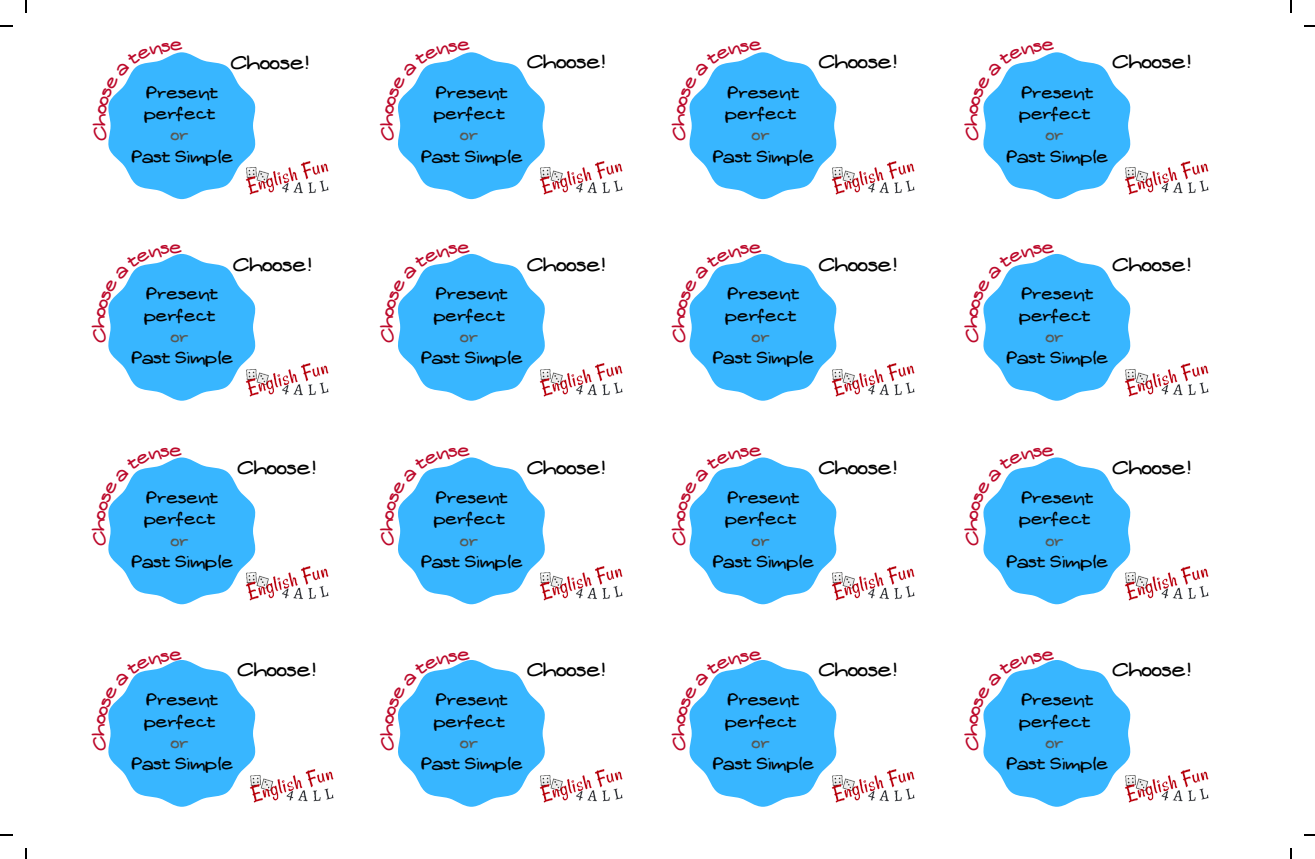
<style>
.page{position:relative;width:1315px;height:859px;background:#fff}
.page>*{position:absolute;margin:0;border:0;box-sizing:border-box;transform-origin:0 0}
.t1{font:18.6px "Aka Acid GR Freefeel";color:#000}
.t2{font:16.8px "Aka Acid GR Freefeel";color:#bc082a}
.t3{font:15.6px/21.5px "Aka Acid GR Freefeel";color:#000}
.t4{font:15.6px "Aka Acid GR Freefeel";color:#575853}
</style>
<div class="page">
<img style="left:257px;top:162px;width:72px;height:32px">
<img style="left:546px;top:162px;width:77px;height:32px">
<img style="left:838px;top:162px;width:77px;height:32px">
<img style="left:1131px;top:162px;width:78px;height:32px">
<img style="left:257px;top:363px;width:72px;height:33px">
<img style="left:546px;top:363px;width:77px;height:33px">
<img style="left:838px;top:363px;width:77px;height:33px">
<img style="left:1131px;top:363px;width:78px;height:33px">
<img style="left:257px;top:567px;width:72px;height:33px">
<img style="left:546px;top:567px;width:77px;height:33px">
<img style="left:838px;top:567px;width:77px;height:33px">
<img style="left:1131px;top:567px;width:78px;height:33px">
<img style="left:257px;top:769px;width:77px;height:33px">
<img style="left:546px;top:769px;width:77px;height:33px">
<img style="left:838px;top:769px;width:77px;height:33px">
<img style="left:1131px;top:769px;width:78px;height:33px">
<svg style="left:26px;top:0;width:1px;height:12px"></svg>
<svg style="left:0;top:26px;width:12px;height:1px"></svg>
<svg style="left:1290px;top:0;width:1px;height:12px"></svg>
<svg style="left:0;top:834px;width:12px;height:1px"></svg>
<svg style="left:108px;top:52px;width:149px;height:147px"></svg>
<svg style="left:398px;top:52px;width:148px;height:147px"></svg>
<svg style="left:689px;top:52px;width:149px;height:147px"></svg>
<svg style="left:983px;top:52px;width:148px;height:147px"></svg>
<svg style="left:108px;top:253px;width:149px;height:148px"></svg>
<svg style="left:398px;top:253px;width:148px;height:148px"></svg>
<svg style="left:689px;top:253px;width:149px;height:148px"></svg>
<svg style="left:983px;top:253px;width:148px;height:148px"></svg>
<svg style="left:108px;top:457px;width:149px;height:147px"></svg>
<svg style="left:398px;top:457px;width:148px;height:147px"></svg>
<svg style="left:689px;top:457px;width:149px;height:147px"></svg>
<svg style="left:983px;top:457px;width:148px;height:147px"></svg>
<svg style="left:108px;top:660px;width:149px;height:147px"></svg>
<svg style="left:398px;top:660px;width:148px;height:147px"></svg>
<svg style="left:689px;top:660px;width:149px;height:147px"></svg>
<svg style="left:983px;top:660px;width:148px;height:147px"></svg>
<p class="t2" style="left:170px;top:37px;width:14px">e</p>
<p class="t2" style="left:457px;top:37px;width:14px">e</p>
<p class="t2" style="left:749px;top:37px;width:14px">e</p>
<p class="t2" style="left:1042px;top:37px;width:14px">e</p>
<p class="t1" style="left:232px;top:54px;width:78px">Choose!</p>
<p class="t1" style="left:528px;top:54px;width:78px">Choose!</p>
<p class="t1" style="left:819px;top:54px;width:78px">Choose!</p>
<p class="t1" style="left:1113px;top:54px;width:78px">Choose!</p>
<p class="t3" style="left:144px;top:82px;width:76px">Present perfect</p>
<p class="t4" style="left:171px;top:128px;width:19px">or</p>
<p class="t3" style="left:131px;top:146px;width:103px">Past Simple</p>
<p class="t3" style="left:434px;top:82px;width:76px">Present perfect</p>
<p class="t4" style="left:460px;top:128px;width:19px">or</p>
<p class="t3" style="left:421px;top:146px;width:103px">Past Simple</p>
<p class="t3" style="left:725px;top:82px;width:76px">Present perfect</p>
<p class="t4" style="left:752px;top:128px;width:19px">or</p>
<p class="t3" style="left:712px;top:146px;width:103px">Past Simple</p>
<p class="t3" style="left:1019px;top:82px;width:76px">Present perfect</p>
<p class="t4" style="left:1046px;top:128px;width:19px">or</p>
<p class="t3" style="left:1006px;top:146px;width:103px">Past Simple</p>
<p class="t2" style="left:169px;top:239px;width:14px">e</p>
<p class="t2" style="left:457px;top:239px;width:14px">e</p>
<p class="t2" style="left:749px;top:239px;width:14px">e</p>
<p class="t2" style="left:1042px;top:239px;width:14px">e</p>
<p class="t1" style="left:234px;top:256px;width:78px">Choose!</p>
<p class="t1" style="left:528px;top:256px;width:78px">Choose!</p>
<p class="t1" style="left:819px;top:256px;width:78px">Choose!</p>
<p class="t1" style="left:1113px;top:256px;width:78px">Choose!</p>
<p class="t3" style="left:144px;top:284px;width:76px">Present perfect</p>
<p class="t4" style="left:171px;top:329px;width:19px">or</p>
<p class="t3" style="left:131px;top:348px;width:103px">Past Simple</p>
<p class="t3" style="left:434px;top:284px;width:76px">Present perfect</p>
<p class="t4" style="left:460px;top:329px;width:19px">or</p>
<p class="t3" style="left:421px;top:348px;width:103px">Past Simple</p>
<p class="t3" style="left:725px;top:284px;width:76px">Present perfect</p>
<p class="t4" style="left:752px;top:329px;width:19px">or</p>
<p class="t3" style="left:712px;top:348px;width:103px">Past Simple</p>
<p class="t3" style="left:1019px;top:284px;width:76px">Present perfect</p>
<p class="t4" style="left:1046px;top:329px;width:19px">or</p>
<p class="t3" style="left:1006px;top:348px;width:103px">Past Simple</p>
<p class="t2" style="left:169px;top:442px;width:14px">e</p>
<p class="t2" style="left:457px;top:442px;width:14px">e</p>
<p class="t2" style="left:749px;top:442px;width:14px">e</p>
<p class="t2" style="left:1042px;top:442px;width:14px">e</p>
<p class="t1" style="left:238px;top:459px;width:78px">Choose!</p>
<p class="t1" style="left:528px;top:459px;width:78px">Choose!</p>
<p class="t1" style="left:819px;top:459px;width:78px">Choose!</p>
<p class="t1" style="left:1113px;top:459px;width:78px">Choose!</p>
<p class="t3" style="left:144px;top:487px;width:76px">Present perfect</p>
<p class="t4" style="left:171px;top:533px;width:19px">or</p>
<p class="t3" style="left:131px;top:551px;width:103px">Past Simple</p>
<p class="t3" style="left:434px;top:487px;width:76px">Present perfect</p>
<p class="t4" style="left:460px;top:533px;width:19px">or</p>
<p class="t3" style="left:421px;top:551px;width:103px">Past Simple</p>
<p class="t3" style="left:725px;top:487px;width:76px">Present perfect</p>
<p class="t4" style="left:752px;top:533px;width:19px">or</p>
<p class="t3" style="left:712px;top:551px;width:103px">Past Simple</p>
<p class="t3" style="left:1019px;top:487px;width:76px">Present perfect</p>
<p class="t4" style="left:1046px;top:533px;width:19px">or</p>
<p class="t3" style="left:1006px;top:551px;width:103px">Past Simple</p>
<p class="t2" style="left:169px;top:647px;width:14px">e</p>
<p class="t2" style="left:457px;top:647px;width:14px">e</p>
<p class="t2" style="left:749px;top:647px;width:14px">e</p>
<p class="t2" style="left:1042px;top:647px;width:14px">e</p>
<p class="t1" style="left:238px;top:661px;width:78px">Choose!</p>
<p class="t1" style="left:528px;top:661px;width:78px">Choose!</p>
<p class="t1" style="left:819px;top:661px;width:78px">Choose!</p>
<p class="t1" style="left:1113px;top:661px;width:78px">Choose!</p>
<p class="t3" style="left:144px;top:690px;width:76px">Present perfect</p>
<p class="t4" style="left:171px;top:735px;width:19px">or</p>
<p class="t3" style="left:131px;top:754px;width:103px">Past Simple</p>
<p class="t3" style="left:434px;top:690px;width:76px">Present perfect</p>
<p class="t4" style="left:460px;top:735px;width:19px">or</p>
<p class="t3" style="left:421px;top:754px;width:103px">Past Simple</p>
<p class="t3" style="left:725px;top:690px;width:76px">Present perfect</p>
<p class="t4" style="left:752px;top:735px;width:19px">or</p>
<p class="t3" style="left:712px;top:754px;width:103px">Past Simple</p>
<p class="t3" style="left:1019px;top:690px;width:76px">Present perfect</p>
<p class="t4" style="left:1046px;top:735px;width:19px">or</p>
<p class="t3" style="left:1006px;top:754px;width:103px">Past Simple</p>
</div>
